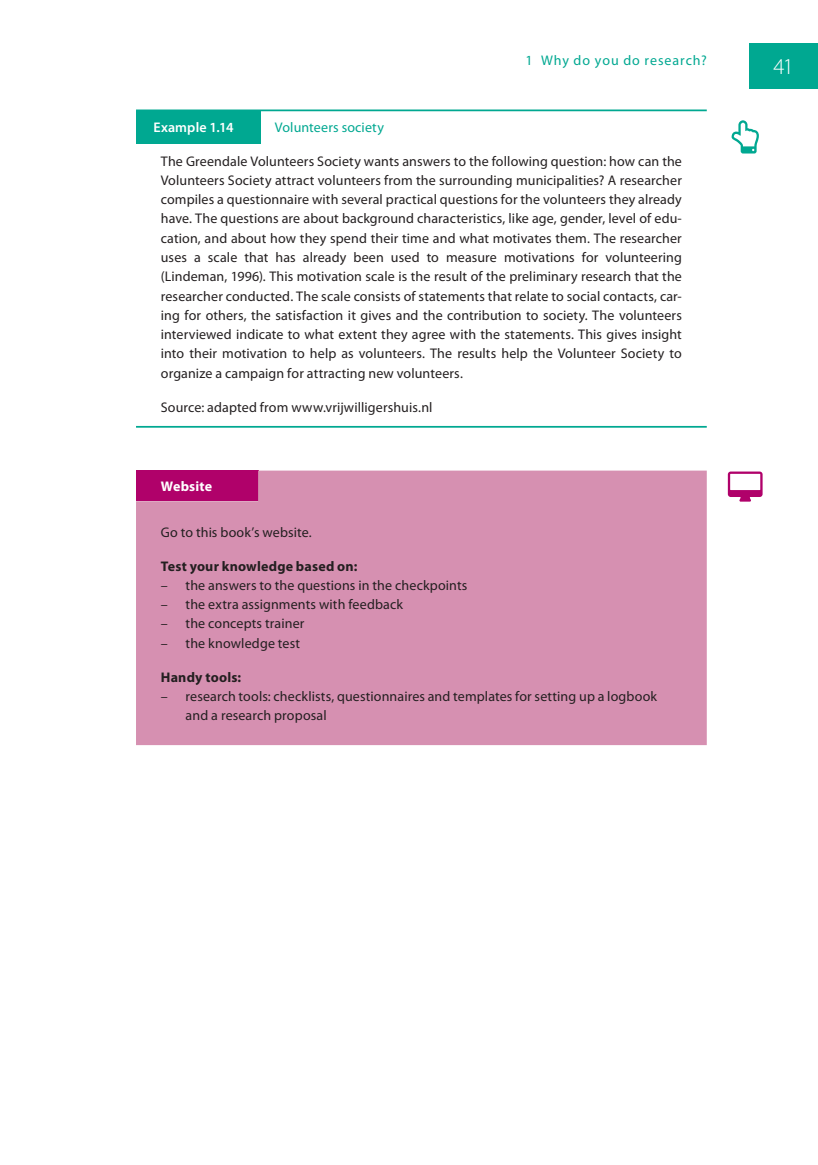
<style>
.page{position:relative;width:818px;height:1165px;background:#fff}
.page>*{position:absolute;margin:0;border:0;box-sizing:border-box;transform-origin:0 0}
.t1{font:300 22.75px "Myriad Pro";color:#fff}
.t2{font:14px/19.2px "Myriad Pro";letter-spacing:.01em;color:#231f20;text-align:justify}
.t3{font:700 14px "Myriad Pro";letter-spacing:.015em;color:#231f20}
.t4{font:14px "Myriad Pro";letter-spacing:.065em;color:#00a891}
.t5{font:14px "Myriad Pro";letter-spacing:.025em;color:#00a891}
.t6{font:600 14px "Myriad Pro";letter-spacing:.01em;color:#fff}
.t7{font:700 14px "Myriad Pro";letter-spacing:.015em;color:#fff}
</style>
<div class="page">
<div style="left:749px;top:43px;width:69px;height:45px;background:#00a891"></div>
<div style="left:136px;top:111px;width:124px;height:33px;background:#00a891"></div>
<hr style="left:136px;top:109px;width:570px;height:2px;background:#00a891">
<hr style="left:136px;top:426px;width:570px;height:2px;background:#00a891">
<div style="left:136px;top:471px;width:570px;height:274px;background:#d690b1"></div>
<svg style="left:731px;top:120px;width:28px;height:33px"></svg>
<svg style="left:727px;top:471px;width:35px;height:31px"></svg>
<p class="t4" style="left:525px;top:51px;width:183px">1 Why do you do research?</p>
<h1 class="t1" style="left:773px;top:53px;width:22px">41</h1>
<p class="t6" style="left:153px;top:118px;width:82px">Example 1.14</p>
<p class="t5" style="left:275px;top:118px;width:110px">Volunteers society</p>
<p class="t2" style="left:161px;top:151px;width:522px">The Greendale Volunteers Society wants answers to the following question: how can the Volunteers Society attract volunteers from the surrounding municipalities? A researcher compiles a questionnaire with several practical questions for the volunteers they already have. The questions are about background characteristics, like age, gender, level of edu&shy;cation, and about how they spend their time and what motivates them. The researcher uses a scale that has already been used to measure motivations for volunteering (Lindeman, 1996). This motivation scale is the result of the preliminary research that the researcher conducted. The scale consists of statements that relate to social contacts, car&shy;ing for others, the satisfaction it gives and the contribution to society. The volunteers interviewed indicate to what extent they agree with the statements. This gives insight into their motivation to help as volunteers. The results help the Volunteer Society to organize a campaign for attracting new volunteers.</p>
<p class="t2" style="left:161px;top:397px;width:273px">Source: adapted from www.vrijwilligershuis.nl</p>
<p class="t7" style="left:161px;top:477px;width:53px">Website</p>
<p class="t2" style="left:161px;top:522px;width:152px">Go to this book’s website.</p>
<p class="t3" style="left:161px;top:557px;width:198px">Test your knowledge based on:</p>
<p class="t2" style="left:161px;top:575px;width:308px">– the answers to the questions in the checkpoints</p>
<p class="t2" style="left:161px;top:595px;width:244px">– the extra assignments with feedback</p>
<p class="t2" style="left:161px;top:614px;width:145px">– the concepts trainer</p>
<p class="t2" style="left:161px;top:633px;width:141px">– the knowledge test</p>
<p class="t3" style="left:161px;top:668px;width:82px">Handy tools:</p>
<p class="t2" style="left:186px;top:686px;width:473px;text-indent:-25px">– research tools: checklists, questionnaires and templates for setting up a logbook and a research proposal</p>
</div>
